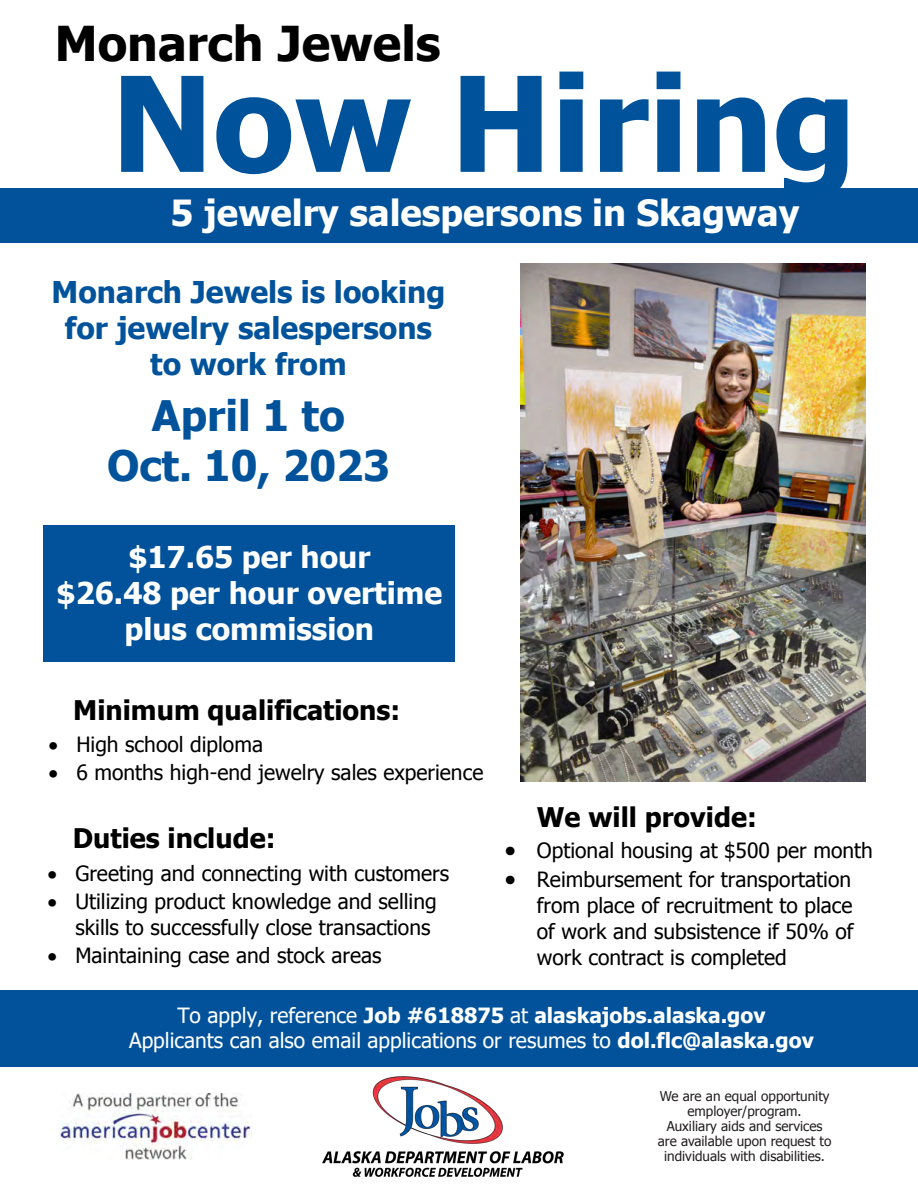
<style>
.page{position:relative;width:918px;height:1188px;background:#fff}
.page>*{position:absolute;margin:0;border:0;box-sizing:border-box;transform-origin:0 0}
.t1{font:700 132px "Tahoma";color:#00529b}
.t2{font:700 48px "Tahoma";color:#000}
.t3{font:700 42px/50.4px "Tahoma";color:#00539b;text-align:center}
.t4{font:700 36px "Tahoma";color:#fff}
.t5{font:700 30px/36px "Tahoma";color:#00539b;text-align:center}
.t6{font:700 30px/36px "Tahoma";color:#fff;text-align:center}
.t7{font:700 27px "Tahoma";color:#000}
.t8{font:700 27px "Tahoma";color:#000}
.t9{font:21px/26px "Tahoma";color:#000;text-align:justify}
.t10{font:21px/25.2px "Tahoma";color:#fff;text-align:center}
.t11{font:13.5px/15px "Tahoma";color:#231f20;text-align:center}
.s1{font-style:inherit}
.s2{font-weight:700}
</style>
<div class="page">
<div style="left:44px;top:525px;width:411px;height:137px;background:#01529a"></div>
<img style="left:59px;top:1094px;width:193px;height:65px">
<div style="left:0;top:188px;width:918px;height:54px;background:#01529a"></div>
<div style="left:0;top:990px;width:918px;height:77px;background:#01529a"></div>
<img style="left:322px;top:1077px;width:241px;height:99px">
<img style="left:520px;top:263px;width:346px;height:519px">
<h2 class="t2" style="left:55px;top:10px;width:387px">Monarch Jewels</h2>
<h1 class="t1" style="left:111px;top:31px;width:746px">Now Hiring</h1>
<h3 class="t4" style="left:170px;top:188px;width:631px">5 jewelry salespersons in Skagway</h3>
<h3 class="t5" style="left:52px;top:275px;width:395px">Monarch Jewels <span class="s1">is looking for</span> jewelry salespersons <span class="s1">to work from</span></h3>
<h3 class="t3" style="left:107px;top:388px;width:284px">April <span class="s1">1 to<br></span>Oct. <span class="s1">10</span>, 20<span class="s1">23</span></h3>
<h3 class="t6" style="left:57px;top:537px;width:387px">$17.65 per hour<br>$26.48 per hour overtime plus commission</h3>
<p class="t7" style="left:73px;top:691px;width:329px">Minimum <span class="s1">q</span>ualifications:</p>
<p class="t9" style="left:48px;top:731px;width:216px">• High school diploma</p>
<p class="t9" style="left:48px;top:759px;width:437px">• 6 months high-end jewelry sales experience</p>
<p class="t8" style="left:73px;top:819px;width:204px">Duties include:</p>
<p class="t9" style="left:47px;top:860px;width:403px">• Greeting and connecting with customers</p>
<p class="t9" style="left:75px;top:888px;width:363px;line-height:25.2px;text-indent:-28px">• Utilizing product knowledge and selling skills to successfully close transactions</p>
<p class="t9" style="left:47px;top:941px;width:336px">• Maintaining case and stock areas</p>
<p class="t7" style="left:537px;top:798px;width:222px"><span class="s1">W</span>e will provide:</p>
<p class="t9" style="left:505px;top:837px;width:369px">• Optional housing at $500 per month</p>
<p class="t9" style="left:537px;top:866px;width:318px;text-indent:-32px">• Reimbursement for transportation from place of recruitment to place of work and subsistence if 50% of work contract is completed</p>
<p class="t10" style="left:129px;top:1004px;width:686px">To apply, reference <span class="s2">Job #618875</span> at <span class="s2">alaskajobs.alaska.gov<br></span>Applicants can also email applications or resumes to <span class="s2">dol.flc@alaska.gov</span></p>
<p class="t11" style="left:658px;top:1088px;width:175px">We are an equal opportunity employer/program.<br>Auxiliary aids and services are available upon request to individuals with disabilities.</p>
</div>
